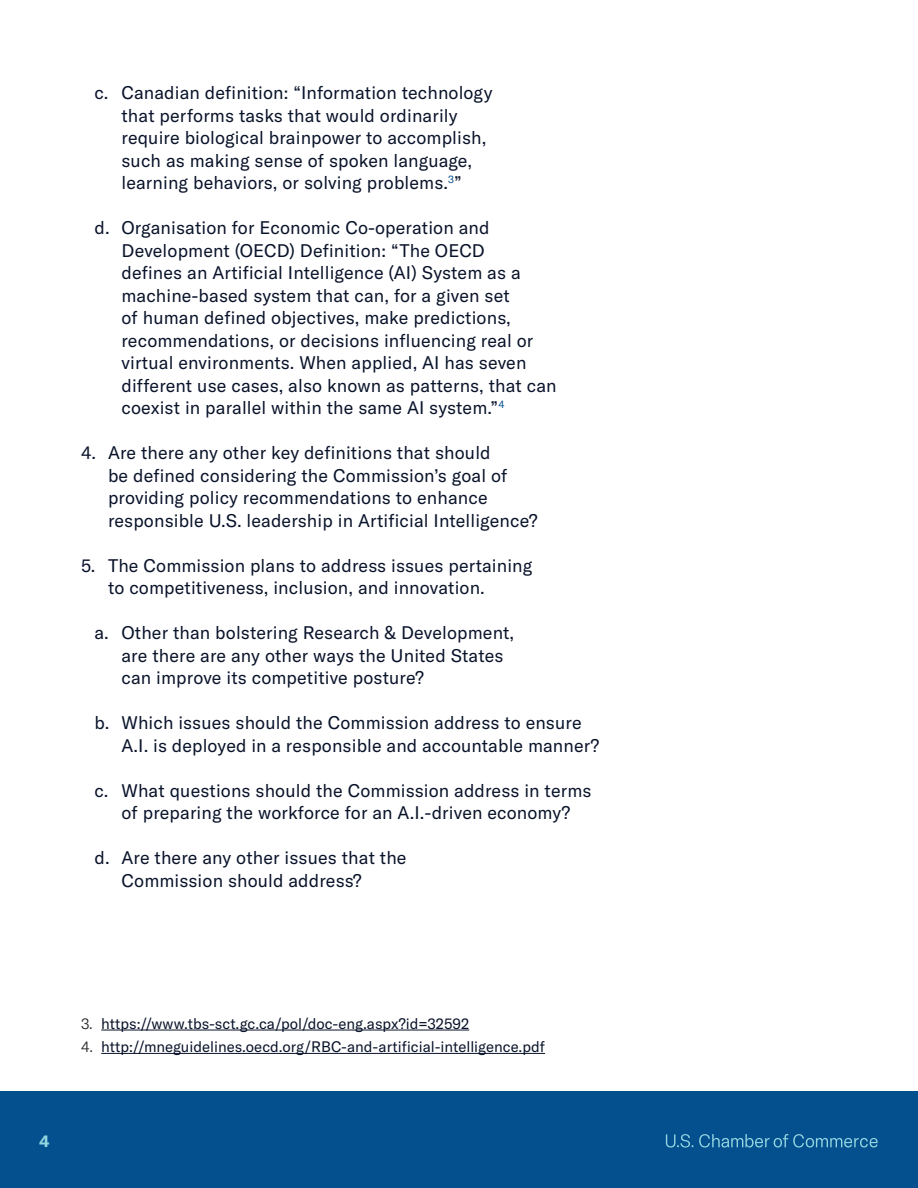
<style>
.page{position:relative;width:918px;height:1188px;background:#fff}
.page>*{position:absolute;margin:0;border:0;box-sizing:border-box;transform-origin:0 0}
.t1{font:18px/22.5px "GT America";letter-spacing:.005em;color:#09132a}
.t2{font:700 16.5px "GT America";color:#92d6e1}
.t3{font:15px "GT America";color:#09132a}
.s1{font-weight:300;color:#231f20}
</style>
<div class="page">
<div style="left:0;top:1091px;width:918px;height:97px;background:#04508e"></div>
<svg style="left:666px;top:1134px;width:212px;height:14px"></svg>
<hr style="left:101px;top:1030px;width:368px;height:1px;background:#09132a">
<hr style="left:101px;top:1053px;width:444px;height:1px;background:#09132a">
<p class="t1" style="left:122px;top:81px;width:372px;text-indent:-27px">c. Canadian definition: “Information technology that performs tasks that would ordinarily require biological brainpower to accomplish, such as making sense of spoken language, learning behaviors, or solving problems.<sup>3</sup>”</p>
<p class="t1" style="left:121px;top:216px;width:437px;text-indent:-27px">d. Organisation for Economic Co-operation and Development (OECD) Definition: “The OECD<br>defines an Artificial Intelligence (AI) System as a machine-based system that can, for a given set<br>of human defined objectives, make predictions, recommendations, or decisions influencing real or virtual environments. When applied, AI has seven different use cases, also known as patterns, that can coexist in parallel within the same AI system.”<sup>4</sup></p>
<p class="t1" style="left:108px;top:441px;width:431px;text-indent:-27px">4. Are there any other key definitions that should<br>be defined considering the Commission’s goal of providing policy recommendations to enhance responsible U.S. leadership in Artificial Intelligence?</p>
<p class="t1" style="left:108px;top:554px;width:426px;text-indent:-27px">5. The Commission plans to address issues pertaining to competitiveness, inclusion, and innovation.</p>
<p class="t1" style="left:122px;top:621px;width:394px;text-indent:-27px">a. Other than bolstering Research &amp; Development, are there are any other ways the United States can improve its competitive posture?</p>
<p class="t1" style="left:122px;top:711px;width:479px;text-indent:-27px">b. Which issues should the Commission address to ensure<br>A.I. is deployed in a responsible and accountable manner?</p>
<p class="t1" style="left:94px;top:779px;width:499px;text-align:center">c. What questions should the Commission address in terms of preparing the workforce for an A.I.-driven economy?</p>
<p class="t1" style="left:122px;top:846px;width:287px;text-indent:-27px">d. Are there any other issues that the<br>Commission should address?</p>
<p class="t2" style="left:39px;top:1131px;width:12px">4</p>
<p class="t3" style="left:81px;top:1014px;width:390px"><span class="s1">3.</span> https://www.tbs-sct.gc.ca/pol/doc-eng.aspx?id=32592</p>
<p class="t3" style="left:81px;top:1038px;width:466px"><span class="s1">4.</span> http://mneguidelines.oecd.org/RBC-and-artificial-intelligence.pdf</p>
</div>
